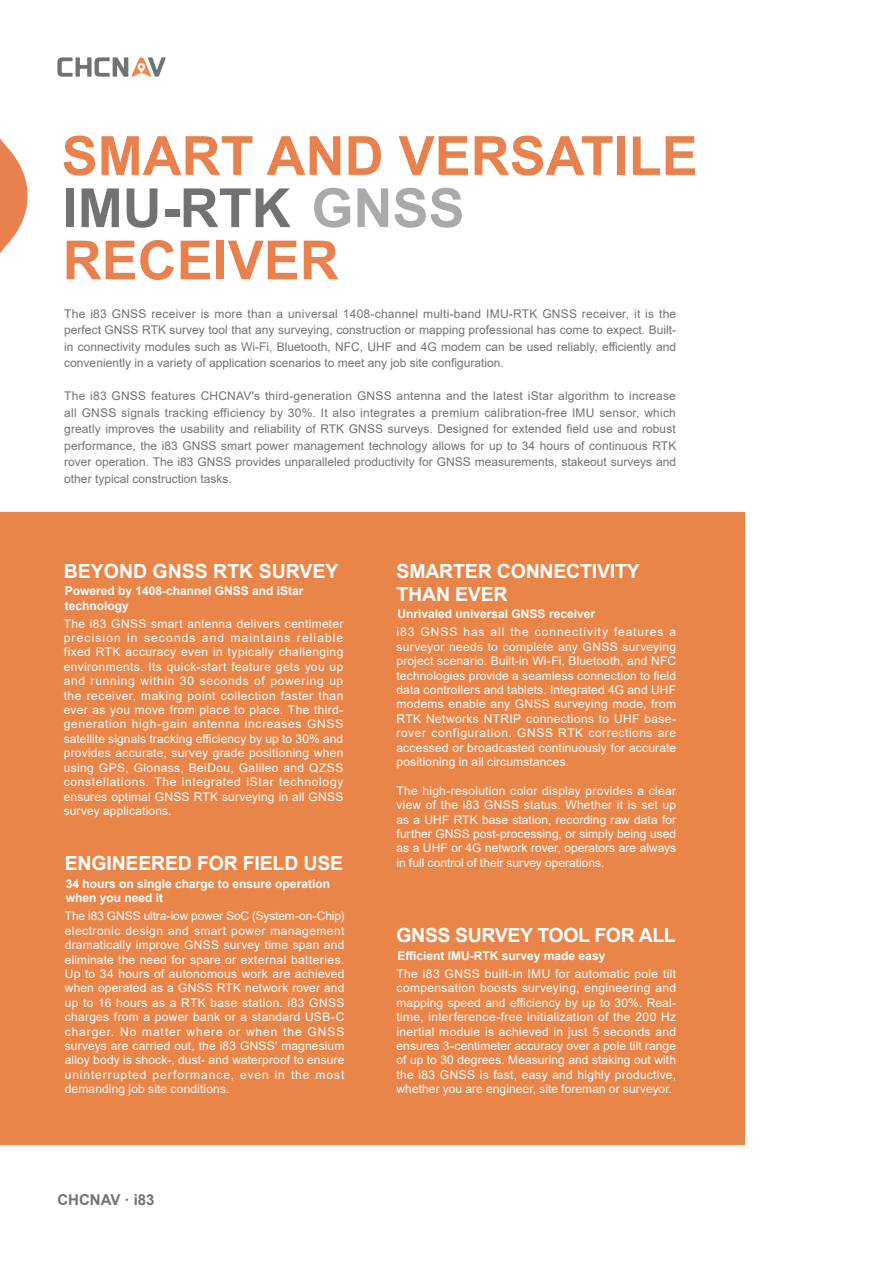
<style>
.page{position:relative;width:893px;height:1263px;background:#fff}
.page>*{position:absolute;margin:0;border:0;box-sizing:border-box;transform-origin:0 0}
.t1{font:700 54px/104.4px "Arial";color:#e8814d}
.t2{font:700 54px "Arial";color:#727275}
.t3{font:700 19.5px/23.4px "Arial";letter-spacing:-.01em;color:#fff}
.t4{font:700 15px "Arial";color:#727275}
.t5{font:12px/14.4px "Arial";letter-spacing:.01em;color:#fff;text-align:justify}
.t6{font:12px/16.5px "Arial";color:#727275;text-align:justify}
.t7{font:700 12px/14.4px "Arial";color:#fff}
</style>
<div class="page">
<svg style="left:57px;top:57px;width:109px;height:20px"></svg>
<svg style="left:0;top:138px;width:28px;height:115px"></svg>
<div style="left:0;top:512px;width:744px;height:632px;background:#ea854a"></div>
<h1 class="t1" style="left:62px;top:104px;width:638px">SMART AND VERSATILE<br>RECEIVER</h1>
<h1 class="t2" style="left:63px;top:170px;width:403px">IMU-RTK GNSS</h1>
<p class="t6" style="left:64px;top:305px;width:613px">The i83 GNSS receiver is more than a universal 1408-channel multi-band IMU-RTK GNSS receiver, it is the perfect GNSS RTK survey tool that any surveying, construction or mapping professional has come to expect. Built&shy;in connectivity modules such as Wi-Fi, Bluetooth, NFC, UHF and 4G modem can be used reliably, efficiently and conveniently in a variety of application scenarios to meet any job site configuration.</p>
<p class="t6" style="left:64px;top:388px;width:613px">The i83 GNSS features CHCNAV's third-generation GNSS antenna and the latest iStar algorithm to increase all GNSS signals tracking efficiency by 30%. It also integrates a premium calibration-free IMU sensor, which greatly improves the usability and reliability of RTK GNSS surveys. Designed for extended field use and robust performance, the i83 GNSS smart power management technology allows for up to 34 hours of continuous RTK rover operation. The i83 GNSS provides unparalleled productivity for GNSS measurements, stakeout surveys and other typical construction tasks.</p>
<h2 class="t3" style="left:64px;top:559px;width:276px">BEYOND GNSS RTK SURVEY</h2>
<p class="t7" style="left:65px;top:584px;width:240px">Powered by 1408-channel GNSS and iStar technology</p>
<p class="t5" style="left:64px;top:616px;width:281px">The i83 GNSS smart antenna delivers centimeter precision in seconds and maintains reliable fixed RTK accuracy even in typically challenging environments. Its quick-start feature gets you up and running within 30 seconds of powering up the receiver, making point collection faster than ever as you move from place to place. The third&shy;generation high-gain antenna increases GNSS satellite signals tracking efficiency by up to 30% and provides accurate, survey grade positioning when using GPS, Glonass, BeiDou, Galileo and QZSS constellations. The integrated iStar technology ensures optimal GNSS RTK surveying in all GNSS survey applications.</p>
<h2 class="t3" style="left:65px;top:852px;width:280px">ENGINEERED FOR FIELD USE</h2>
<p class="t7" style="left:66px;top:876px;width:266px">34 hours on single charge to ensure operation when you need it</p>
<p class="t5" style="left:65px;top:909px;width:281px">The i83 GNSS ultra-low power SoC (System-on-Chip) electronic design and smart power management dramatically improve GNSS survey time span and eliminate the need for spare or external batteries.<br>Up to 34 hours of autonomous work are achieved when operated as a GNSS RTK network rover and up to 16 hours as a RTK base station. i83 GNSS charges from a power bank or a standard USB-C charger. No matter where or when the GNSS surveys are carried out, the i83 GNSS' magnesium alloy body is shock-, dust- and waterproof to ensure uninterrupted performance, even in the most demanding job site conditions.</p>
<p class="t4" style="left:57px;top:1189px;width:99px">CHCNAV · i83</p>
<h2 class="t3" style="left:396px;top:559px;width:245px">SMARTER CONNECTIVITY<br>THAN EVER</h2>
<p class="t7" style="left:398px;top:607px;width:199px">Unrivaled universal GNSS receiver</p>
<p class="t5" style="left:397px;top:625px;width:281px">i83 GNSS has all the connectivity features a surveyor needs to complete any GNSS surveying project scenario. Built-in Wi-Fi, Bluetooth, and NFC technologies provide a seamless connection to field data controllers and tablets. Integrated 4G and UHF modems enable any GNSS surveying mode, from RTK Networks NTRIP connections to UHF base&shy;rover configuration. GNSS RTK corrections are accessed or broadcasted continuously for accurate positioning in all circumstances.</p>
<p class="t5" style="left:397px;top:783px;width:281px">The high-resolution color display provides a clear view of the i83 GNSS status. Whether it is set up as a UHF RTK base station, recording raw data for further GNSS post-processing, or simply being used as a UHF or 4G network rover, operators are always in full control of their survey operations.</p>
<h2 class="t3" style="left:396px;top:924px;width:281px">GNSS SURVEY TOOL FOR ALL</h2>
<p class="t7" style="left:398px;top:948px;width:209px">Efficient IMU-RTK survey made easy</p>
<p class="t5" style="left:396px;top:966px;width:281px">The i83 GNSS built-in IMU for automatic pole tilt compensation boosts surveying, engineering and mapping speed and efficiency by up to 30%. Real&shy;time, interference-free initialization of the 200 Hz inertial module is achieved in just 5 seconds and ensures 3-centimeter accuracy over a pole tilt range of up to 30 degrees. Measuring and staking out with the i83 GNSS is fast, easy and highly productive, whether you are engineer, site foreman or surveyor.</p>
</div>
